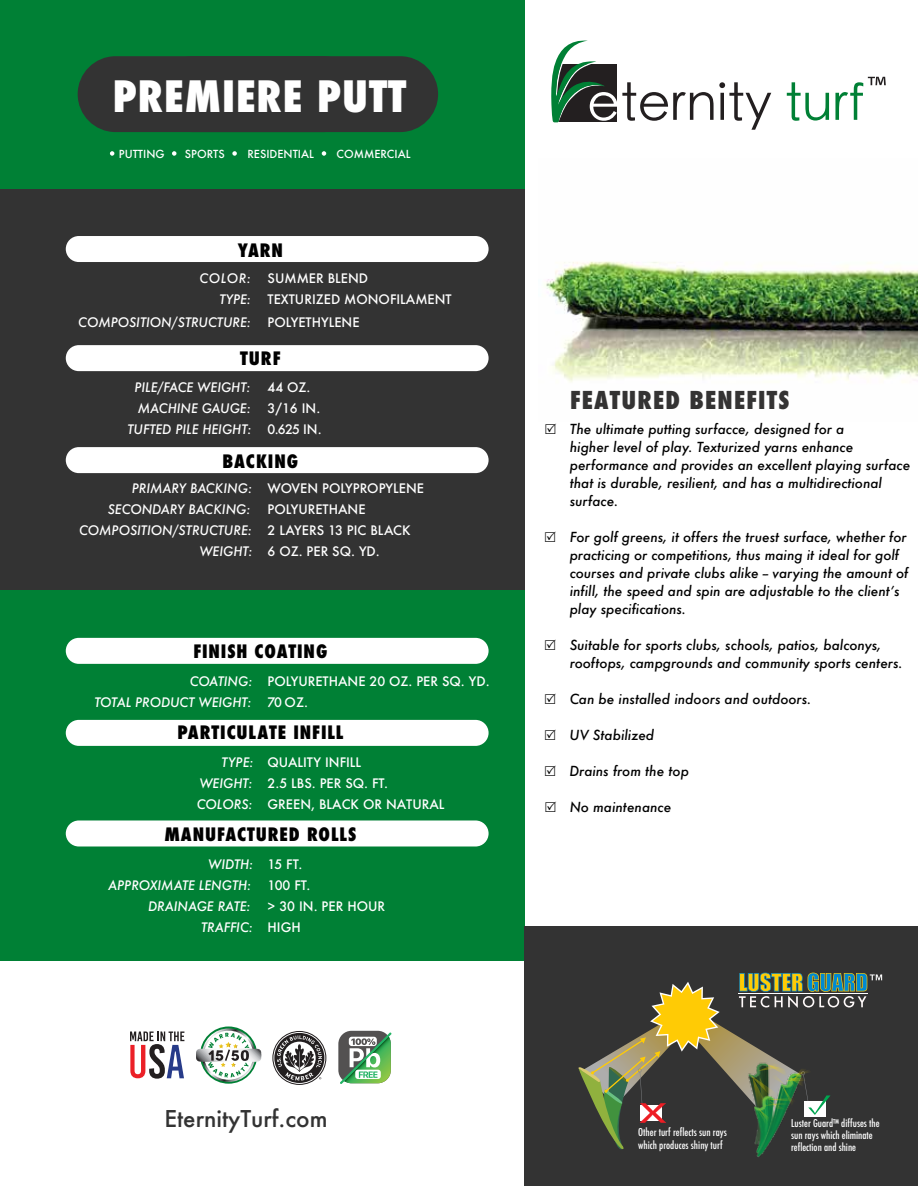
<style>
.page{position:relative;width:918px;height:1188px;background:#fff}
.page>*{position:absolute;margin:0;border:0;box-sizing:border-box;transform-origin:0 0}
.t1{font:800 condensed 42px "Futura";letter-spacing:.025em;color:#fff}
.t2{font:800 condensed 24px "Futura";letter-spacing:.05em;color:#343333}
.t3{font:500 22.5px "Futura";color:#333}
.t4{font:800 condensed 18px "Futura";letter-spacing:.05em;color:#000}
.t5{font:italic 500 13.5px/18px "Futura";color:#010101}
.t6{font:500 12.75px/21px "Futura";color:#fff}
.t7{font:italic 500 12.75px/21px "Futura";color:#fff;text-align:right}
.t8{font:italic 500 12.75px/21px "Futura";letter-spacing:.05em;color:#fff;text-align:right}
.t9{font:500 10.8px "Futura";color:#fff}
.t10{font:500 condensed 10.5px/11.9px "Futura";color:#fff}
</style>
<div class="page">
<img style="left:544px;top:261px;width:374px;height:121px">
<div style="left:0;top:189px;width:525px;height:401px;background:#333"></div>
<div style="left:0;top:591px;width:525px;height:370px;background:#008035"></div>
<div style="left:0;top:0;width:525px;height:189px;background:#008035"></div>
<div style="left:66px;top:345px;width:423px;height:26px;background:#fff;border-radius:13px"></div>
<div style="left:66px;top:447px;width:423px;height:26px;background:#fff;border-radius:13px"></div>
<div style="left:66px;top:638px;width:423px;height:26px;background:#fff;border-radius:13px"></div>
<div style="left:66px;top:720px;width:423px;height:26px;background:#fff;border-radius:13px"></div>
<div style="left:66px;top:820px;width:423px;height:26px;background:#fff;border-radius:13px"></div>
<div style="left:66px;top:236px;width:423px;height:26px;background:#fff;border-radius:13px"></div>
<div style="left:155px;top:56px;width:283px;height:76px;background:#333;border-radius:38px"></div>
<div style="left:78px;top:56px;width:283px;height:76px;background:#333;border-radius:38px"></div>
<svg style="left:110px;top:151px;width:4px;height:5px"></svg>
<svg style="left:172px;top:151px;width:4px;height:5px"></svg>
<svg style="left:232px;top:151px;width:5px;height:5px"></svg>
<svg style="left:322px;top:151px;width:4px;height:5px"></svg>
<div style="left:524px;top:926px;width:394px;height:260px;background:#333"></div>
<svg style="left:272px;top:1031px;width:54px;height:54px"></svg>
<div style="left:338px;top:1031px;width:53px;height:52px;background:#535151;border-radius:13px"></div>
<svg style="left:340px;top:1032px;width:51px;height:52px"></svg>
<svg style="left:130px;top:1031px;width:55px;height:48px"></svg>
<svg style="left:196px;top:1028px;width:65px;height:56px"></svg>
<svg style="left:578px;top:973px;width:304px;height:178px"></svg>
<svg style="left:551px;top:40px;width:220px;height:90px"></svg>
<svg style="left:787px;top:82px;width:42px;height:39px"></svg>
<svg style="left:835px;top:77px;width:51px;height:43px"></svg>
<h1 class="t1" style="left:113px;top:67px;width:295px">PREMIERE PUTT</h1>
<p class="t9" style="left:119px;top:146px;width:47px">PUTTING</p>
<p class="t9" style="left:185px;top:146px;width:41px">SPORTS</p>
<p class="t9" style="left:247px;top:146px;width:68px">RESIDENTIAL</p>
<p class="t9" style="left:337px;top:146px;width:76px">COMMERCIAL</p>
<h3 class="t4" style="left:238px;top:239px;width:47px">YARN</h3>
<p class="t6" style="left:268px;top:268px;width:186px">SUMMER BLEND<br>TEXTURIZED MONOFILAMENT</p>
<p class="t7" style="left:78px;top:311px;width:174px">COMPOSITION/STRUCTURE:</p>
<p class="t6" style="left:268px;top:311px;width:93px">POLYETHYLENE</p>
<p class="t8" style="left:199px;top:268px;width:53px">COLOR:<br>TYPE:</p>
<h3 class="t4" style="left:240px;top:347px;width:42px">TURF</h3>
<p class="t7" style="left:128px;top:377px;width:125px">PILE/FACE WEIGHT:<br>MACHINE GAUGE:<br>TUFTED PILE HEIGHT:</p>
<p class="t6" style="left:268px;top:377px;width:56px">44 OZ.<br>3/16 IN.<br>0.625 IN.</p>
<h3 class="t4" style="left:223px;top:449px;width:77px">BACKING</h3>
<p class="t7" style="left:79px;top:478px;width:175px">PRIMARY BACKING:<br>SECONDARY BACKING:<br>COMPOSITION/STRUCTURE:<br>WEIGHT:</p>
<p class="t6" style="left:268px;top:478px;width:158px">WOVEN POLYPROPYLENE<br>POLYURETHANE<br>2 LAYERS 13 PIC BLACK<br>6 OZ. PER SQ. YD.</p>
<h3 class="t4" style="left:193px;top:639px;width:136px">FINISH COATING</h3>
<p class="t7" style="left:94px;top:671px;width:160px">COATING:<br>TOTAL PRODUCT WEIGHT:</p>
<p class="t6" style="left:268px;top:671px;width:224px">POLYURETHANE 20 OZ. PER SQ. YD.<br>70 OZ.</p>
<h3 class="t4" style="left:177px;top:720px;width:168px">PARTICULATE INFILL</h3>
<p class="t7" style="left:197px;top:751px;width:58px;text-align:justify;text-indent:25px">TYPE:<br>WEIGHT:<br>COLORS:</p>
<p class="t6" style="left:268px;top:751px;width:178px">QUALITY INFILL<br>2.5 LBS. PER SQ. FT.<br>GREEN, BLACK OR NATURAL</p>
<h3 class="t4" style="left:165px;top:822px;width:193px">MANUFACTURED ROLLS</h3>
<p class="t7" style="left:108px;top:854px;width:147px">WIDTH:<br>APPROXIMATE LENGTH:<br>DRAINAGE RATE:<br>TRAFFIC:</p>
<p class="t6" style="left:268px;top:854px;width:119px">15 FT.<br>100 FT.<br>&gt; 30 IN. PER HOUR<br>HIGH</p>
<h2 class="t2" style="left:570px;top:384px;width:221px">FEATURED BENEFITS</h2>
<p class="t5" style="left:570px;top:420px;width:342px">The ultimate putting surfacce, designed for a<br>higher level of play. Texturized yarns enhance performance and provides an excellent playing surface that is durable, resilient, and has a multidirectional surface.</p>
<p class="t5" style="left:570px;top:528px;width:340px">For golf greens, it offers the truest surface, whether for practicing or competitions, thus maing it ideal for golf courses and private clubs alike -- varying the amount of infill, the speed and spin are adjustable to the clientʼs play specifications.</p>
<p class="t5" style="left:570px;top:636px;width:335px">Suitable for sports clubs, schools, patios, balconys, rooftops, campgrounds and community sports centers.</p>
<p class="t5" style="left:570px;top:690px;width:243px">Can be installed indoors and outdoors.</p>
<p class="t5" style="left:570px;top:726px;width:86px">UV Stabilized</p>
<p class="t5" style="left:570px;top:762px;width:121px">Drains from the top</p>
<p class="t5" style="left:570px;top:798px;width:103px">No maintenance</p>
<h3 class="t3" style="left:164px;top:1103px;width:165px">EternityTurf.com</h3>
<p class="t10" style="left:791px;top:1117px;width:90px">Luster Guard™ diffuses the sun rays which eliminate reflection and shine</p>
<p class="t10" style="left:638px;top:1126px;width:90px;line-height:12.8px">Other turf reflects sun rays which produces shiny turf</p>
</div>
